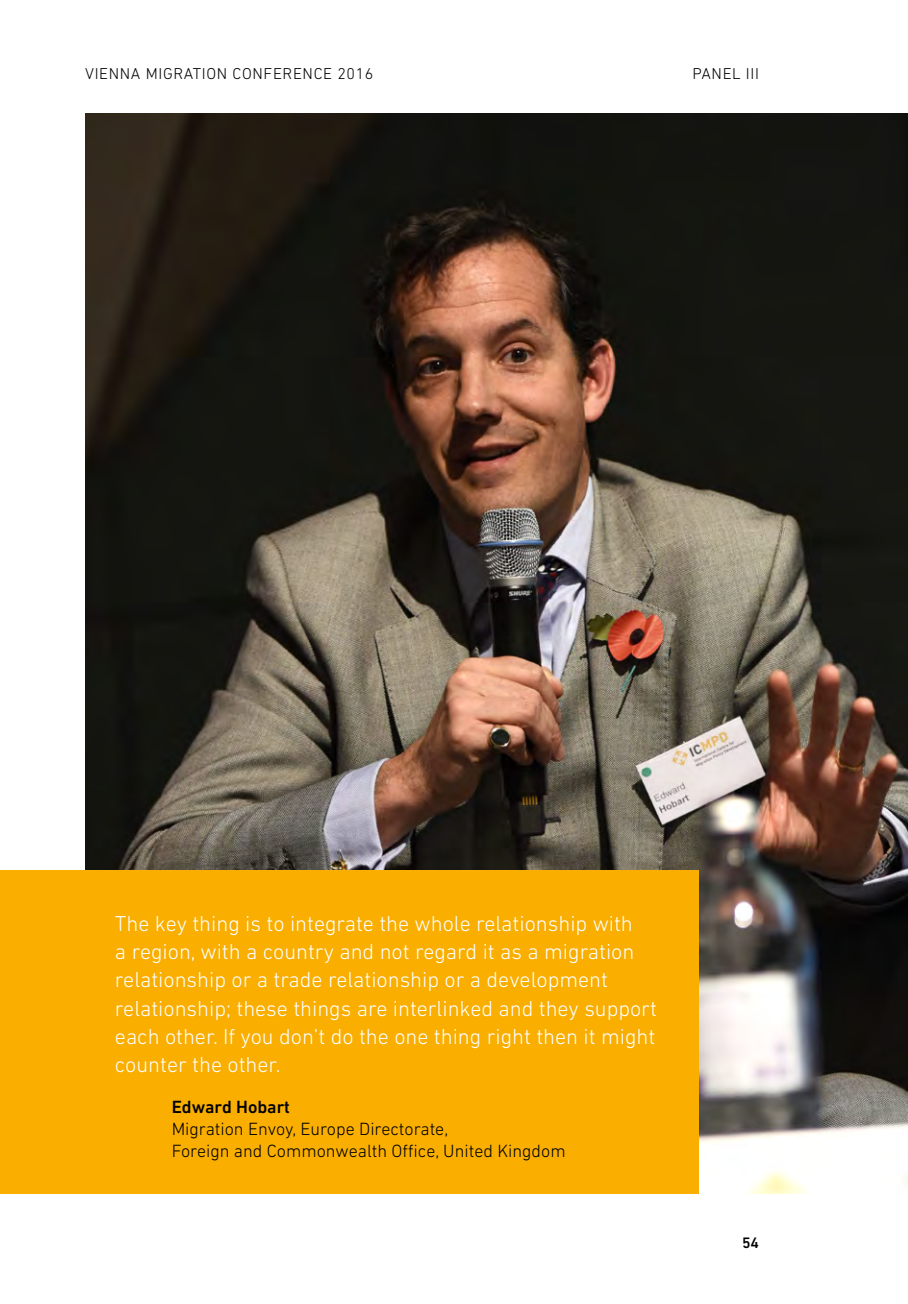
<style>
.page{position:relative;width:908px;height:1304px;background:#fff}
.page>*{position:absolute;margin:0;border:0;box-sizing:border-box;transform-origin:0 0}
.t1{font:300 22px/28px "DIN Next LT Pro";color:#fff}
.t2{font:300 18px/22px "DIN Next LT Pro";color:#000}
.t3{font:500 18px "DIN Next LT Pro";color:#000}
.t4{font:300 16px "DIN Next LT Pro";letter-spacing:.04em;color:#000}
.t5{font:500 15.4px "DIN Next LT Pro";color:#000}
</style>
<div class="page">
<img style="left:85px;top:113px;width:822px;height:1080px">
<div style="left:0;top:870px;width:697px;height:323px;background:#f9ae00"></div>
<p class="t4" style="left:85px;top:65px;width:289px">VIENNA MIGRATION CONFERENCE 2016</p>
<p class="t4" style="left:692px;top:65px;width:68px">PANEL III</p>
<p class="t1" style="left:115px;top:910px;width:543px">The key thing is to integrate the whole relationship with<br>a region, with a country and not regard it as a migration relationship or a trade relationship or a development relationship; these things are interlinked and they support each other. If you don’t do the one thing right then it might counter the other.</p>
<p class="t3" style="left:171px;top:1097px;width:120px">Edward Hobart</p>
<p class="t2" style="left:171px;top:1118px;width:395px">Migration Envoy, Europe Directorate,<br>Foreign and Commonwealth Office, United Kingdom</p>
<p class="t5" style="left:741px;top:1234px;width:18px">54</p>
</div>
